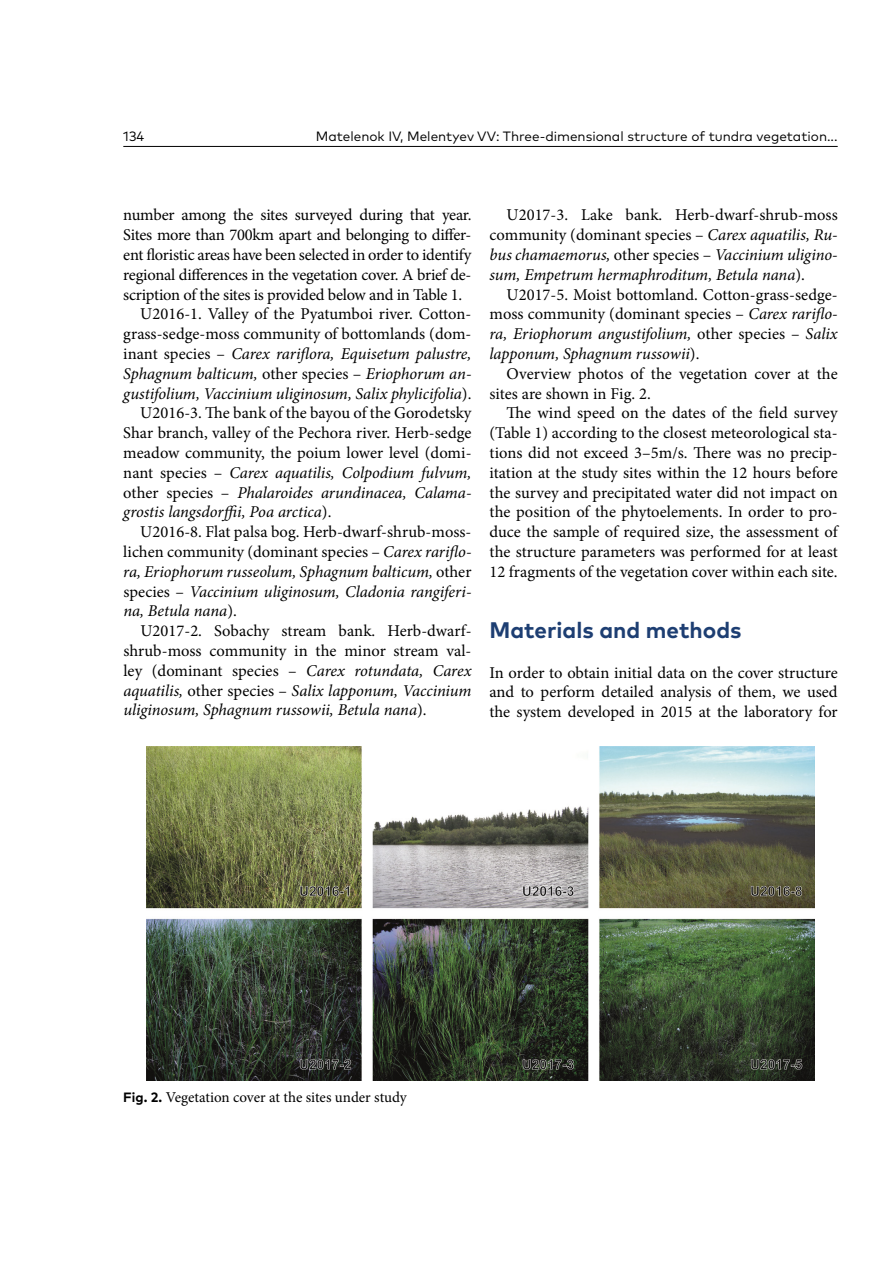
<style>
.page{position:relative;width:893px;height:1263px;background:#fff}
.page>*{position:absolute;margin:0;border:0;box-sizing:border-box;transform-origin:0 0}
.t1{font:700 22.5px "FF Mark Pro";color:#1d3e72}
.t2{font:16.5px/19.8px "Minion Pro";letter-spacing:-.005em;color:#000;text-align:justify}
.t3{font:italic 16.5px/19.8px "Minion Pro";letter-spacing:-.005em;color:#000;text-align:justify}
.t4{font:15px "Minion Pro";color:#000}
.t5{font:13.5px "FF Mark Pro";color:#000}
.s1{font-style:normal}
.s2{font-style:italic}
.s3{font-family:"FF Mark Pro";font-weight:700;font-size:13.5px}
</style>
<div class="page">
<hr style="left:123px;top:146px;width:715px;height:1px;background:#000">
<img style="left:146px;top:747px;width:669px;height:334px">
<p class="t5" style="left:123px;top:126px;width:23px">134</p>
<p class="t5" style="left:316px;top:126px;width:523px">Matelenok IV, Melentyev VV: Three-dimensional structure of tundra vegetation...</p>
<p class="t2" style="left:123px;top:205px;width:350px">number among the sites surveyed during that year.</p>
<p class="t2" style="left:123px;top:225px;width:350px">Sites more than 700km apart and belonging to differ-</p>
<p class="t2" style="left:123px;top:245px;width:350px">ent floristic areas have been selected in order to identify</p>
<p class="t2" style="left:123px;top:265px;width:350px">regional differences in the vegetation cover. A brief de-</p>
<p class="t2" style="left:123px;top:284px;width:340px">scription of the sites is provided below and in Table 1.</p>
<p class="t2" style="left:140px;top:304px;width:333px">U2016-1. Valley of the Pyatumboi river. Cotton-</p>
<p class="t2" style="left:123px;top:324px;width:350px">grass-sedge-moss community of bottomlands (dom-</p>
<p class="t3" style="left:123px;top:344px;width:350px"><span class="s1">inant species –</span> Carex rariflora, Equisetum palustre,</p>
<p class="t3" style="left:123px;top:364px;width:350px">Sphagnum balticum, <span class="s1">other species –</span> Eriophorum an-</p>
<p class="t3" style="left:123px;top:383px;width:350px">gustifolium, Vaccinium uliginosum, Salix phylicifolia<span class="s1">).</span></p>
<p class="t2" style="left:140px;top:403px;width:333px">U2016-3. The bank of the bayou of the Gorodetsky</p>
<p class="t2" style="left:123px;top:423px;width:350px">Shar branch, valley of the Pechora river. Herb-sedge</p>
<p class="t2" style="left:123px;top:443px;width:350px">meadow community, the poium lower level (domi-</p>
<p class="t3" style="left:123px;top:463px;width:350px"><span class="s1">nant species –</span> Carex aquatilis, Colpodium fulvum,</p>
<p class="t3" style="left:123px;top:482px;width:350px"><span class="s1">other species –</span> Phalaroides arundinacea, Calama-</p>
<p class="t3" style="left:123px;top:502px;width:210px">grostis langsdorffii, Poa arctica<span class="s1">).</span></p>
<p class="t2" style="left:140px;top:522px;width:333px">U2016-8. Flat palsa bog. Herb-dwarf-shrub-moss-</p>
<p class="t2" style="left:123px;top:542px;width:350px">lichen community (dominant species – <span class="s2">Carex rariflo-</span></p>
<p class="t3" style="left:123px;top:562px;width:350px">ra, Eriophorum russeolum, Sphagnum balticum, <span class="s1">other</span></p>
<p class="t3" style="left:123px;top:581px;width:350px"><span class="s1">species –</span> Vaccinium uliginosum, Cladonia rangiferi-</p>
<p class="t3" style="left:123px;top:601px;width:115px">na, Betula nana<span class="s1">).</span></p>
<p class="t2" style="left:140px;top:621px;width:333px">U2017-2. Sobachy stream bank. Herb-dwarf-</p>
<p class="t2" style="left:123px;top:641px;width:350px">shrub-moss community in the minor stream val-</p>
<p class="t2" style="left:123px;top:661px;width:350px">ley (dominant species – <span class="s2">Carex rotundata, Carex</span></p>
<p class="t3" style="left:123px;top:680px;width:350px">aquatilis, <span class="s1">other species –</span> Salix lapponum, Vaccinium</p>
<p class="t3" style="left:123px;top:700px;width:305px">uliginosum, Sphagnum russowii, Betula nana<span class="s1">).</span></p>
<p class="t3" style="left:489px;top:205px;width:350px;text-indent:17px"><span class="s1">U2017-3. Lake bank. Herb-dwarf-shrub-moss community (dominant species –</span> Carex aquatilis, Ru&shy;bus chamaemorus, <span class="s1">other species –</span> Vaccinium uligino&shy;sum, Empetrum hermaphroditum, Betula nana<span class="s1">).</span></p>
<p class="t2" style="left:489px;top:284px;width:350px;text-indent:17px">U2017-5. Moist bottomland. Cotton-grass-sedge&shy;moss community (dominant species – <span class="s2">Carex rariflo&shy;ra, Eriophorum angustifolium,</span> other species – <span class="s2">Salix lapponum, Sphagnum russowii</span>).</p>
<p class="t2" style="left:489px;top:364px;width:350px;text-indent:17px">Overview photos of the vegetation cover at the sites are shown in Fig. 2.</p>
<p class="t2" style="left:489px;top:403px;width:350px;text-indent:17px">The wind speed on the dates of the field survey (Table 1) according to the closest meteorological sta&shy;tions did not exceed 3–5m/s. There was no precip&shy;itation at the study sites within the 12 hours before the survey and precipitated water did not impact on the position of the phytoelements. In order to pro&shy;duce the sample of required size, the assessment of the structure parameters was performed for at least 12 fragments of the vegetation cover within each site.</p>
<h1 class="t1" style="left:489px;top:613px;width:254px">Materials and methods</h1>
<p class="t2" style="left:489px;top:662px;width:350px">In order to obtain initial data on the cover structure and to perform detailed analysis of them, we used the system developed in 2015 at the laboratory for</p>
<p class="t4" style="left:123px;top:1087px;width:285px"><span class="s3">Fig. 2.</span> Vegetation cover at the sites under study</p>
</div>
